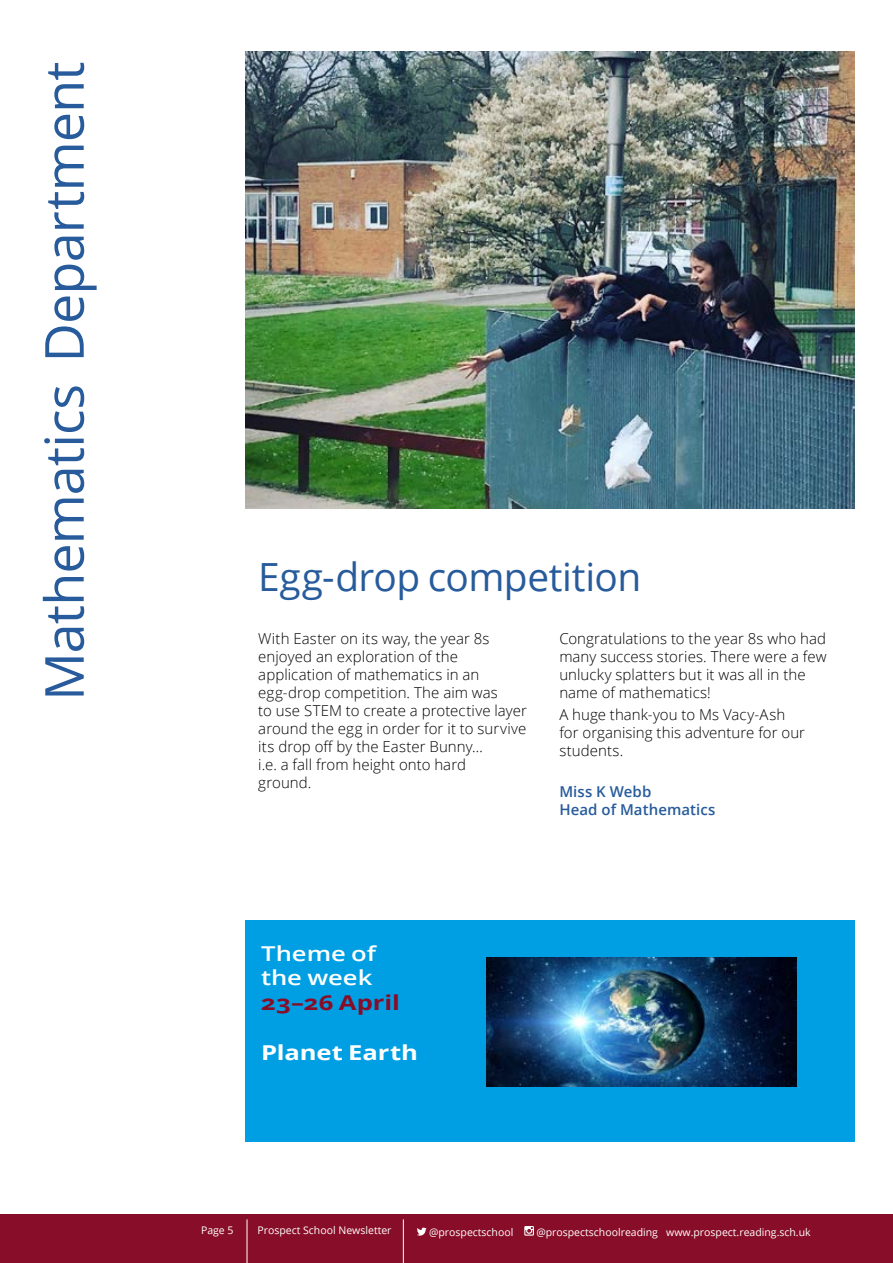
<style>
.page{position:relative;width:893px;height:1263px;background:#fff}
.page>*{position:absolute;margin:0;border:0;box-sizing:border-box;transform-origin:0 0}
.t1{font:53.85px "Open Sans";letter-spacing:-.015em;color:#275b9b}
.t2{font:38.85px "Open Sans";letter-spacing:-.015em;color:#275b9b}
.t3{font:600 20.55px/24.9px "Open Sans";letter-spacing:-.005em;color:#fff;scale:1.25 1}
.t4{font:700 20.55px "Open Sans";letter-spacing:-.005em;color:#fff;scale:1.25 1}
.t5{font:700 20.55px "Open Sans";letter-spacing:.005em;color:#880d28;scale:1.25 1}
.t6{font:300 15px/18px "Open Sans";letter-spacing:.005em;color:#000}
.t7{font:600 15px/18px "Open Sans";letter-spacing:.005em;color:#275b9b}
.t8{font:10.5px "Open Sans";color:#fff}
</style>
<div class="page">
<div style="left:0;top:1214px;width:893px;height:49px;background:#880d28"></div>
<svg style="left:417px;top:1227px;width:10px;height:8px"></svg>
<svg style="left:524px;top:1226px;width:10px;height:9px"></svg>
<hr style="left:247px;top:1219px;width:1px;height:44px;background:#fff">
<hr style="left:403px;top:1219px;width:1px;height:44px;background:#fff">
<img style="left:246px;top:51px;width:609px;height:457px">
<div style="left:246px;top:920px;width:609px;height:221px;background:#009fe3"></div>
<img style="left:486px;top:958px;width:311px;height:128px">
<h1 class="t1" style="left:27px;top:701px;width:641px;rotate:-90deg">Mathematics Department</h1>
<h2 class="t2" style="left:258px;top:550px;width:384px">Egg-drop competition</h2>
<p class="t6" style="left:258px;top:629px;width:270px">With Easter on its way, the year 8s enjoyed an exploration of the application of mathematics in an egg-drop competition. The aim was<br>to use STEM to create a protective layer around the egg in order for it to survive its drop off by the Easter Bunny…<br>i.e. a fall from height onto hard<br>ground.</p>
<p class="t6" style="left:559px;top:629px;width:269px">Congratulations to the year 8s who had many success stories. There were a few unlucky splatters but it was all in the name of mathematics!</p>
<p class="t6" style="left:559px;top:705px;width:247px">A huge thank-you to Ms Vacy-Ash for organising this adventure for our students.</p>
<p class="t7" style="left:559px;top:782px;width:158px">Miss K Webb<br>Head of Mathematics</p>
<h3 class="t3" style="left:261px;top:940px;width:93px">Theme of the week</h3>
<h3 class="t5" style="left:261px;top:988px;width:112px">23–26 April</h3>
<h3 class="t4" style="left:261px;top:1038px;width:127px">Planet Earth</h3>
<p class="t8" style="left:201px;top:1223px;width:34px">Page 5</p>
<p class="t8" style="left:257px;top:1223px;width:136px">Prospect School Newsletter</p>
<p class="t8" style="left:429px;top:1224px;width:86px">@prospectschool</p>
<p class="t8" style="left:536px;top:1224px;width:276px">@prospectschoolreading www.prospect.reading.sch.uk</p>
</div>
